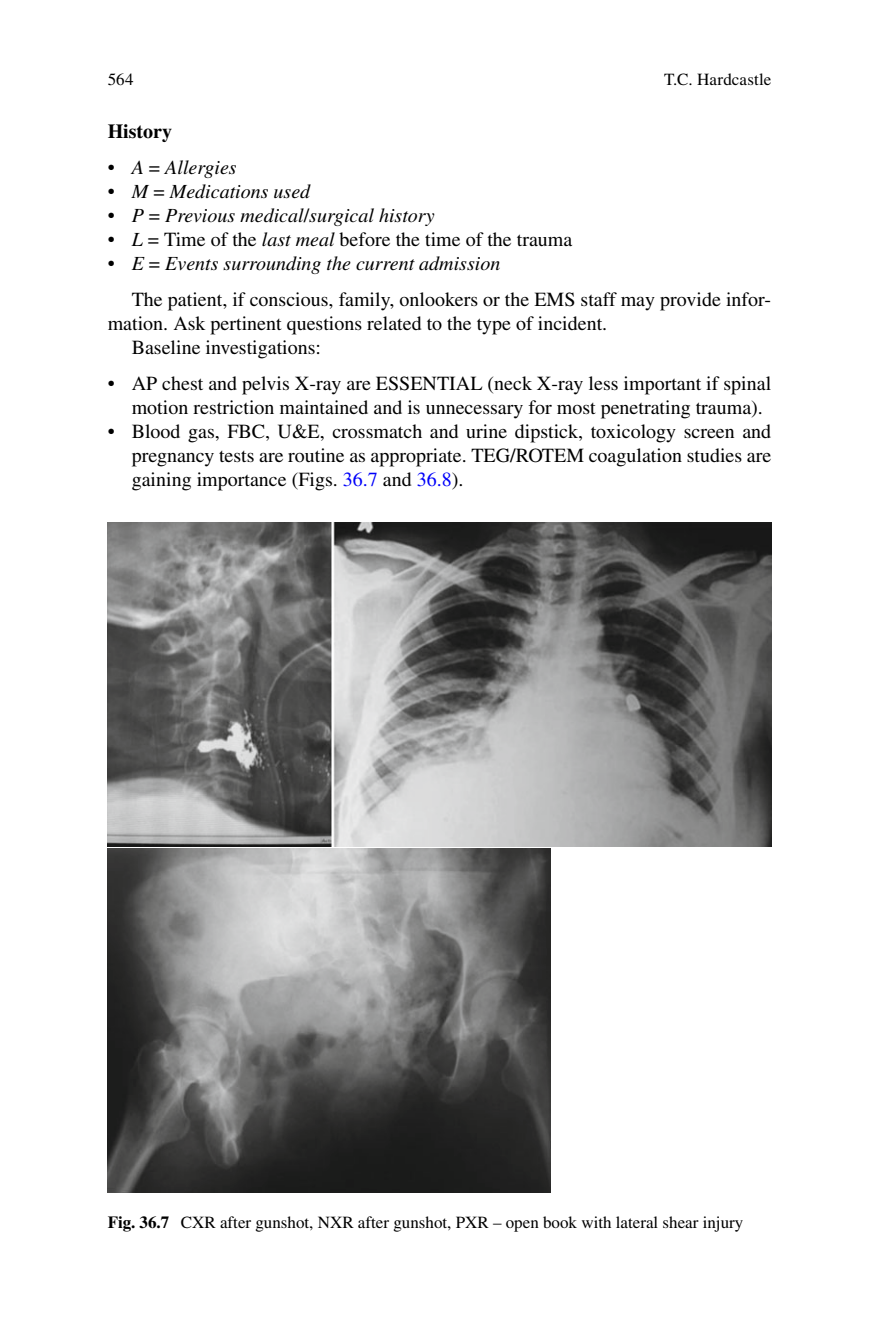
<style>
.page{position:relative;width:879px;height:1333px;background:#fff}
.page>*{position:absolute;margin:0;border:0;box-sizing:border-box;transform-origin:0 0}
.t1{font:20px/24px "Qkxdlk Times";color:#000}
.t2{font:italic 20px "Vpcfny Times";color:#000}
.t3{font:700 20px "Mbfkjw Times";color:#000}
.t4{font:17px "Qkxdlk Times";color:#000}
.s1{font-family:"Qkxdlk Times";font-style:normal}
.s2{font-family:"Vpcfny Times";font-style:italic}
.s3{color:#0000fa}
.s4{font-family:"Mbfkjw Times";font-weight:700}
</style>
<div class="page">
<img style="left:108px;top:522px;width:663px;height:324px">
<img style="left:108px;top:848px;width:442px;height:343px">
<p class="t4" style="left:108px;top:73px;width:27px">564</p>
<p class="t3" style="left:108px;top:124px;width:66px">History</p>
<p class="t2" style="left:108px;top:160px;width:130px"><span class="s1">•</span> A <span class="s1">=</span> Allergies</p>
<p class="t2" style="left:108px;top:184px;width:204px"><span class="s1">•</span> M <span class="s1">=</span> Medications used</p>
<p class="t2" style="left:108px;top:208px;width:328px"><span class="s1">•</span> P <span class="s1">=</span> Previous medical <span class="s1">/</span> surgical history</p>
<p class="t1" style="left:108px;top:229px;width:466px">• <span class="s2">L</span> = Time of the <span class="s2">last meal</span> before the time of the trauma</p>
<p class="t2" style="left:108px;top:256px;width:394px"><span class="s1">•</span> E <span class="s1">=</span> Events surrounding the current admission</p>
<p class="t1" style="left:132px;top:289px;width:641px">The patient, if conscious, family, onlookers or the EMS staff may provide infor-</p>
<p class="t1" style="left:108px;top:313px;width:501px">mation. Ask pertinent questions related to the type of incident.</p>
<p class="t1" style="left:132px;top:337px;width:191px">Baseline investigations:</p>
<p class="t1" style="left:132px;top:373px;width:641px;text-indent:-24px">• AP chest and pelvis X-ray are ESSENTIAL (neck X-ray less important if spinal motion restriction maintained and is unnecessary for most penetrating trauma).</p>
<p class="t1" style="left:132px;top:421px;width:641px;text-align:justify;text-indent:-24px">• Blood gas, FBC, U&amp;E, crossmatch and urine dipstick, toxicology screen and pregnancy tests are routine as appropriate. TEG/ROTEM coagulation studies are gaining importance (Figs. <span class="s3">36.7</span> and <span class="s3">36.8</span> ).</p>
<p class="t4" style="left:664px;top:73px;width:109px">T.C. Hardcastle</p>
<p class="t4" style="left:108px;top:1215px;width:637px"><span class="s4">Fig. 36.7</span> CXR after gunshot, NXR after gunshot, PXR – open book with lateral shear injury</p>
</div>
